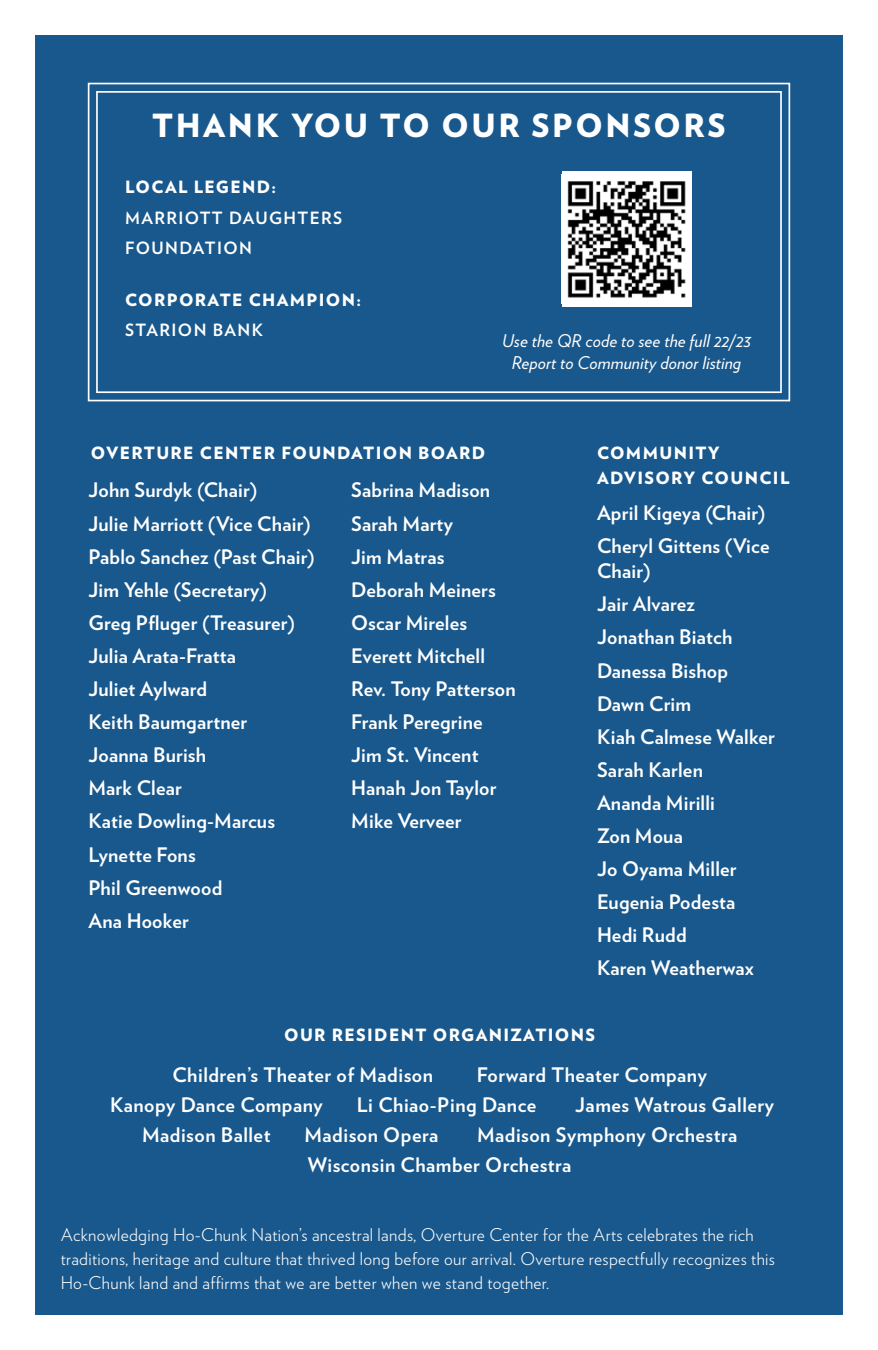
<style>
.page{position:relative;width:878px;height:1350px;background:#fff}
.page>*{position:absolute;margin:0;border:0;box-sizing:border-box;transform-origin:0 0}
.t1{font:900 32px "Verlag";letter-spacing:.08em;color:#fff}
.t2{font:700 20px/33px "Verlag";letter-spacing:.01em;color:#fff}
.t3{font:300 17.5px/23.8px "Verlag";letter-spacing:.02em;color:#fff}
.t4{font:italic 17.5px/22.5px "Verlag";letter-spacing:.005em;color:#fff;text-align:center}
.t5{font:900 17px/25px "Verlag";letter-spacing:.08em;color:#fff}
.t6{font:700 17px/30px "Verlag";letter-spacing:.08em;color:#fff}
</style>
<div class="page">
<div style="left:16px;top:15px;width:851px;height:1320px;background:#19588c"></div>
<svg style="left:87px;top:82px;width:704px;height:320px"></svg>
<div style="left:96px;top:91px;width:685px;height:302px;border:2px solid #fff"></div>
<div style="left:0;top:0;width:878px;height:1350px;border:35px solid #fff"></div>
<h1 class="t1" style="left:152px;top:99px;width:575px">THANK YOU TO OUR SPONSORS</h1>
<p class="t5" style="left:125px;top:174px;width:152px">LOCAL LEGEND:</p>
<p class="t6" style="left:125px;top:201px;width:218px">MARRIOTT DAUGHTERS<br>FOUNDATION</p>
<p class="t5" style="left:125px;top:286px;width:237px">CORPORATE CHAMPION:</p>
<p class="t6" style="left:125px;top:314px;width:139px">STARION BANK</p>
<p class="t4" style="left:502px;top:328px;width:250px">Use the QR code to see the full 22/23<br>Report to Community donor listing</p>
<p class="t5" style="left:91px;top:439px;width:396px">OVERTURE CENTER FOUNDATION BOARD</p>
<p class="t2" style="left:88px;top:473px;width:228px">John Surdyk (Chair)<br>Julie Marriott (Vice Chair)<br>Pablo Sanchez (Past Chair)<br>Jim Yehle (Secretary)<br>Greg Pfluger (Treasurer)<br>Julia Arata-Fratta<br>Juliet Aylward<br>Keith Baumgartner<br>Joanna Burish<br>Mark Clear<br>Katie Dowling-Marcus<br>Lynette Fons<br>Phil Greenwood<br>Ana Hooker</p>
<p class="t2" style="left:351px;top:473px;width:166px">Sabrina Madison<br>Sarah Marty<br>Jim Matras<br>Deborah Meiners<br>Oscar Mireles<br>Everett Mitchell<br>Rev. Tony Patterson<br>Frank Peregrine<br>Jim St. Vincent<br>Hanah Jon Taylor<br>Mike Verveer</p>
<p class="t5" style="left:597px;top:439px;width:194px">COMMUNITY<br>ADVISORY COUNCIL</p>
<p class="t2" style="left:597px;top:495px;width:174px">April Kigeya (Chair)<br>Cheryl Gittens (Vice</p>
<p class="t2" style="left:597px;top:554px;width:179px">Chair)<br>Jair Alvarez<br>Jonathan Biatch<br>Danessa Bishop<br>Dawn Crim<br>Kiah Calmese Walker<br>Sarah Karlen<br>Ananda Mirilli<br>Zon Moua<br>Jo Oyama Miller<br>Eugenia Podesta<br>Hedi Rudd<br>Karen Weatherwax</p>
<p class="t5" style="left:284px;top:1021px;width:312px">OUR RESIDENT ORGANIZATIONS</p>
<p class="t2" style="left:172px;top:1057px;width:262px">Children’s Theater of Madison</p>
<p class="t2" style="left:476px;top:1057px;width:232px">Forward Theater Company</p>
<p class="t2" style="left:110px;top:1087px;width:214px">Kanopy Dance Company</p>
<p class="t2" style="left:357px;top:1087px;width:181px">Li Chiao-Ping Dance</p>
<p class="t2" style="left:575px;top:1087px;width:200px">James Watrous Gallery</p>
<p class="t2" style="left:142px;top:1117px;width:130px">Madison Ballet</p>
<p class="t2" style="left:304px;top:1117px;width:135px">Madison Opera</p>
<p class="t2" style="left:308px;top:1119px;width:431px;line-height:30px;text-indent:169px">Madison Symphony Orchestra<br>Wisconsin Chamber Orchestra</p>
<p class="t3" style="left:61px;top:1222px;width:716px">Acknowledging Ho-Chunk Nation’s ancestral lands, Overture Center for the Arts celebrates the rich traditions, heritage and culture that thrived long before our arrival. Overture respectfully recognizes this<br>Ho-Chunk land and affirms that we are better when we stand together.</p>
</div>
